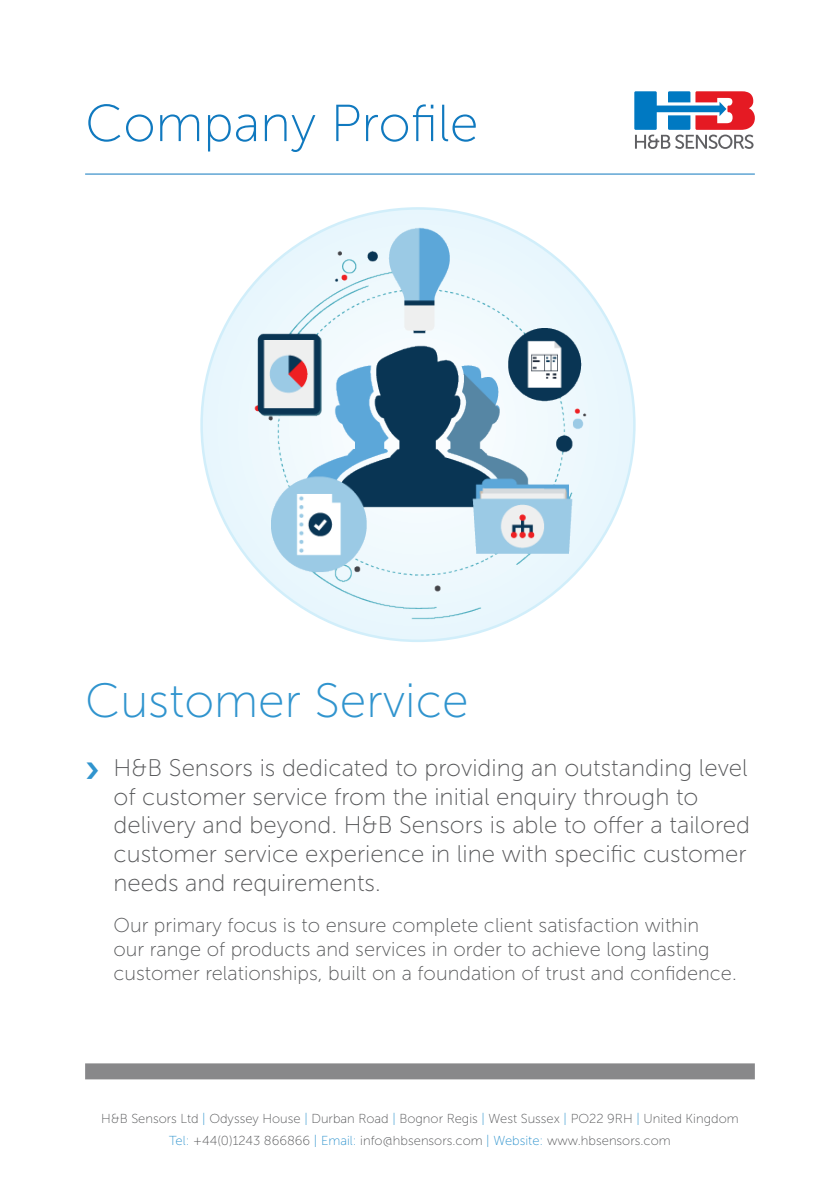
<style>
.page{position:relative;width:840px;height:1191px;background:#fff}
.page>*{position:absolute;margin:0;border:0;box-sizing:border-box;transform-origin:0 0}
.t1{font:52px "Museo Sans 100";color:#1079bf}
.t2{font:48px "Museo Sans 100";color:#3094ce}
.t3{font:24px/28.8px "Museo Sans 100";color:#57585a}
.t4{font:20px/24px "Museo Sans 100";color:#57585a}
.t5{font:13px/22px "Museo Sans 100";color:#57585a;text-align:center}
.s1{font-family:"Museo Sans 700";font-size:40px;color:#3094ce}
.s2{color:#3094ce}
</style>
<div class="page">
<hr style="left:85px;top:174px;width:669px;height:1px;background:#1079bf">
<div style="left:85px;top:1063px;width:669px;height:16px;background:#88888a"></div>
<svg style="left:634px;top:91px;width:120px;height:58px"></svg>
<img style="left:151px;top:128px;width:537px;height:514px">
<h1 class="t1" style="left:85px;top:96px;width:394px">Company Profile</h1>
<h2 class="t2" style="left:85px;top:675px;width:385px">Customer Service</h2>
<p class="t3" style="left:113px;top:753px;width:637px;text-indent:-28px"><span class="s1">›</span> H&amp;B Sensors is dedicated to providing an outstanding level of customer service from the initial enquiry through to delivery and beyond. H&amp;B Sensors is able to offer a tailored customer service experience in line with specific customer needs and requirements.</p>
<p class="t4" style="left:113px;top:913px;width:624px">Our primary focus is to ensure complete client satisfaction within<br>our range of products and services in order to achieve long lasting customer relationships, built on a foundation of trust and confidence.</p>
<p class="t5" style="left:101px;top:1107px;width:638px">H&amp;B Sensors Ltd <span class="s2">|</span> Odyssey House <span class="s2">|</span> Durban Road <span class="s2">|</span> Bognor Regis <span class="s2">|</span> West Sussex <span class="s2">|</span> PO22 9RH <span class="s2">|</span> United Kingdom<br><span class="s2">Tel:</span> +44(0)1243 866866 <span class="s2">| Email:</span> info@hbsensors.com <span class="s2">| Website:</span> www.hbsensors.com</p>
</div>
